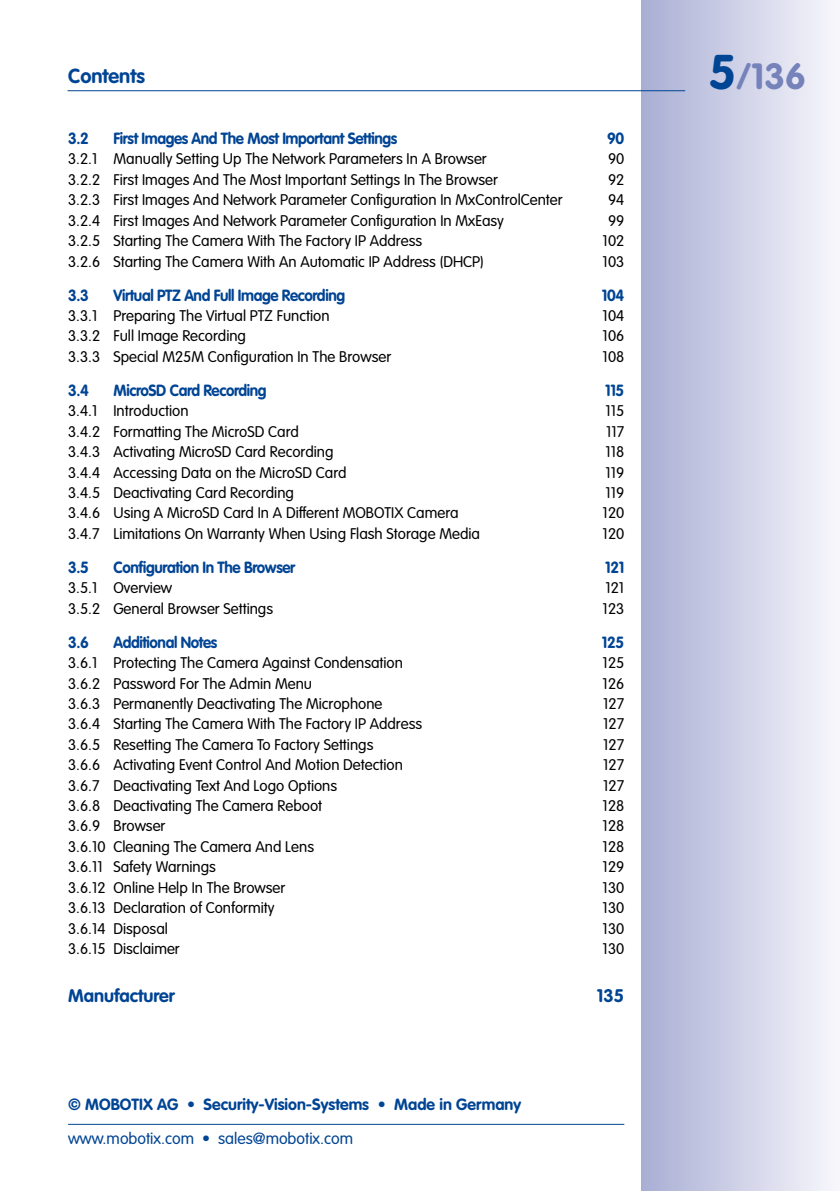
<style>
.page{position:relative;width:840px;height:1191px;background:#fff}
.page>*{position:absolute;margin:0;border:0;box-sizing:border-box;transform-origin:0 0}
.t1{font:700 36px "VAG Rounded LT Pro";color:#7683bb}
.t2{font:700 20px "VAG Rounded LT Pro";color:#004494}
.t3{font:700 18px "VAG Rounded LT Pro";color:#004494}
.t4{font:700 16px "VAG Rounded LT Pro";letter-spacing:-.025em;color:#004494;scale:.95 1}
.t5{font:700 16px "VAG Rounded LT Pro";color:#004494}
.t6{font:300 16px "VAG Rounded LT Pro";color:#004494}
.t7{font:300 15.2px "VAG Rounded LT Pro";color:#000}
.s1{font-size:48px;color:#004494}
</style>
<div class="page">
<div style="left:641px;top:0;width:198px;height:1191px;background:linear-gradient(to right,#a9add4,#f7f7fb)"></div>
<hr style="left:67px;top:90px;width:617px;height:1px;background:#004494">
<hr style="left:68px;top:1123px;width:556px;height:1px;background:#004494">
<h2 class="t2" style="left:68px;top:63px;width:78px">Contents</h2>
<p class="t4" style="left:68px;top:128px;width:23px">3.2</p>
<p class="t4" style="left:113px;top:128px;width:300px">First Images And The Most Important Settings</p>
<p class="t4" style="left:607px;top:128px;width:19px">90</p>
<p class="t7" style="left:68px;top:150px;width:420px">3.2.1 Manually Setting Up The Network Parameters In A Browser</p>
<p class="t7" style="left:607px;top:150px;width:18px">90</p>
<p class="t7" style="left:68px;top:171px;width:431px">3.2.2 First Images And The Most Important Settings In The Browser</p>
<p class="t7" style="left:607px;top:171px;width:18px">92</p>
<p class="t7" style="left:68px;top:191px;width:495px">3.2.3 First Images And Network Parameter Configuration In MxControlCenter</p>
<p class="t7" style="left:607px;top:191px;width:18px">94</p>
<p class="t7" style="left:68px;top:211px;width:437px">3.2.4 First Images And Network Parameter Configuration In MxEasy</p>
<p class="t7" style="left:607px;top:211px;width:18px">99</p>
<p class="t7" style="left:68px;top:232px;width:355px">3.2.5 Starting The Camera With The Factory IP Address</p>
<p class="t7" style="left:602px;top:232px;width:23px">102</p>
<p class="t7" style="left:68px;top:252px;width:417px">3.2.6 Starting The Camera With An Automatic IP Address (DHCP)</p>
<p class="t7" style="left:602px;top:252px;width:23px">103</p>
<p class="t4" style="left:68px;top:285px;width:23px">3.3</p>
<p class="t4" style="left:113px;top:285px;width:245px">Virtual PTZ And Full Image Recording</p>
<p class="t4" style="left:601px;top:285px;width:25px">104</p>
<p class="t7" style="left:68px;top:307px;width:263px">3.3.1 Preparing The Virtual PTZ Function</p>
<p class="t7" style="left:602px;top:307px;width:23px">104</p>
<p class="t7" style="left:68px;top:327px;width:179px">3.3.2 Full Image Recording</p>
<p class="t7" style="left:602px;top:327px;width:23px">106</p>
<p class="t7" style="left:68px;top:347px;width:324px">3.3.3 Special M25M Configuration In The Browser</p>
<p class="t7" style="left:602px;top:347px;width:23px">108</p>
<p class="t4" style="left:68px;top:380px;width:23px">3.4</p>
<p class="t4" style="left:113px;top:380px;width:163px">MicroSD Card Recording</p>
<p class="t4" style="left:604px;top:380px;width:22px">115</p>
<p class="t7" style="left:68px;top:402px;width:122px">3.4.1 Introduction</p>
<p class="t7" style="left:605px;top:402px;width:20px">115</p>
<p class="t7" style="left:68px;top:422px;width:232px">3.4.2 Formatting The MicroSD Card</p>
<p class="t7" style="left:605px;top:422px;width:20px">117</p>
<p class="t7" style="left:68px;top:443px;width:267px">3.4.3 Activating MicroSD Card Recording</p>
<p class="t7" style="left:605px;top:443px;width:20px">118</p>
<p class="t7" style="left:68px;top:463px;width:280px">3.4.4 Accessing Data on the MicroSD Card</p>
<p class="t7" style="left:605px;top:463px;width:20px">119</p>
<p class="t7" style="left:68px;top:484px;width:227px">3.4.5 Deactivating Card Recording</p>
<p class="t7" style="left:605px;top:484px;width:20px">119</p>
<p class="t7" style="left:68px;top:504px;width:392px">3.4.6 Using A MicroSD Card In A Different MOBOTIX Camera</p>
<p class="t7" style="left:602px;top:504px;width:23px">120</p>
<p class="t7" style="left:68px;top:524px;width:413px">3.4.7 Limitations On Warranty When Using Flash Storage Media</p>
<p class="t7" style="left:602px;top:524px;width:23px">120</p>
<p class="t4" style="left:68px;top:557px;width:23px">3.5</p>
<p class="t4" style="left:113px;top:557px;width:193px">Configuration In The Browser</p>
<p class="t4" style="left:604px;top:557px;width:22px">121</p>
<p class="t7" style="left:68px;top:579px;width:105px">3.5.1 Overview</p>
<p class="t7" style="left:605px;top:579px;width:20px">121</p>
<p class="t7" style="left:68px;top:599px;width:206px">3.5.2 General Browser Settings</p>
<p class="t7" style="left:602px;top:599px;width:23px">123</p>
<p class="t4" style="left:68px;top:632px;width:23px">3.6</p>
<p class="t4" style="left:113px;top:632px;width:111px">Additional Notes</p>
<p class="t4" style="left:601px;top:632px;width:25px">125</p>
<p class="t7" style="left:68px;top:654px;width:336px">3.6.1 Protecting The Camera Against Condensation</p>
<p class="t7" style="left:602px;top:654px;width:23px">125</p>
<p class="t7" style="left:68px;top:674px;width:245px">3.6.2 Password For The Admin Menu</p>
<p class="t7" style="left:602px;top:674px;width:23px">126</p>
<p class="t7" style="left:68px;top:694px;width:316px">3.6.3 Permanently Deactivating The Microphone</p>
<p class="t7" style="left:603px;top:694px;width:23px">127</p>
<p class="t7" style="left:68px;top:715px;width:355px">3.6.4 Starting The Camera With The Factory IP Address</p>
<p class="t7" style="left:603px;top:715px;width:23px">127</p>
<p class="t7" style="left:68px;top:735px;width:307px">3.6.5 Resetting The Camera To Factory Settings</p>
<p class="t7" style="left:603px;top:735px;width:23px">127</p>
<p class="t7" style="left:68px;top:756px;width:336px">3.6.6 Activating Event Control And Motion Detection</p>
<p class="t7" style="left:603px;top:756px;width:23px">127</p>
<p class="t7" style="left:68px;top:776px;width:270px">3.6.7 Deactivating Text And Logo Options</p>
<p class="t7" style="left:603px;top:776px;width:23px">127</p>
<p class="t7" style="left:68px;top:797px;width:255px">3.6.8 Deactivating The Camera Reboot</p>
<p class="t7" style="left:602px;top:797px;width:23px">128</p>
<p class="t7" style="left:68px;top:817px;width:99px">3.6.9 Browser</p>
<p class="t7" style="left:602px;top:817px;width:23px">128</p>
<p class="t7" style="left:68px;top:837px;width:247px">3.6.10 Cleaning The Camera And Lens</p>
<p class="t7" style="left:602px;top:837px;width:23px">128</p>
<p class="t7" style="left:68px;top:858px;width:149px">3.6.11 Safety Warnings</p>
<p class="t7" style="left:602px;top:858px;width:23px">129</p>
<p class="t7" style="left:68px;top:878px;width:218px">3.6.12 Online Help In The Browser</p>
<p class="t7" style="left:602px;top:878px;width:23px">130</p>
<p class="t7" style="left:68px;top:899px;width:208px">3.6.13 Declaration of Conformity</p>
<p class="t7" style="left:602px;top:899px;width:23px">130</p>
<p class="t7" style="left:68px;top:919px;width:101px">3.6.14 Disposal</p>
<p class="t7" style="left:602px;top:919px;width:23px">130</p>
<p class="t7" style="left:68px;top:939px;width:113px">3.6.15 Disclaimer</p>
<p class="t7" style="left:602px;top:939px;width:23px">130</p>
<p class="t3" style="left:68px;top:983px;width:108px">Manufacturer</p>
<p class="t3" style="left:596px;top:983px;width:29px">135</p>
<p class="t5" style="left:68px;top:1094px;width:454px">© MOBOTIX AG • Security-Vision-Systems • Made in Germany</p>
<p class="t6" style="left:68px;top:1129px;width:286px">www.mobotix.com • sales@mobotix.com</p>
<h1 class="t1" style="left:708px;top:53px;width:98px"><span class="s1">5</span>/136</h1>
</div>
